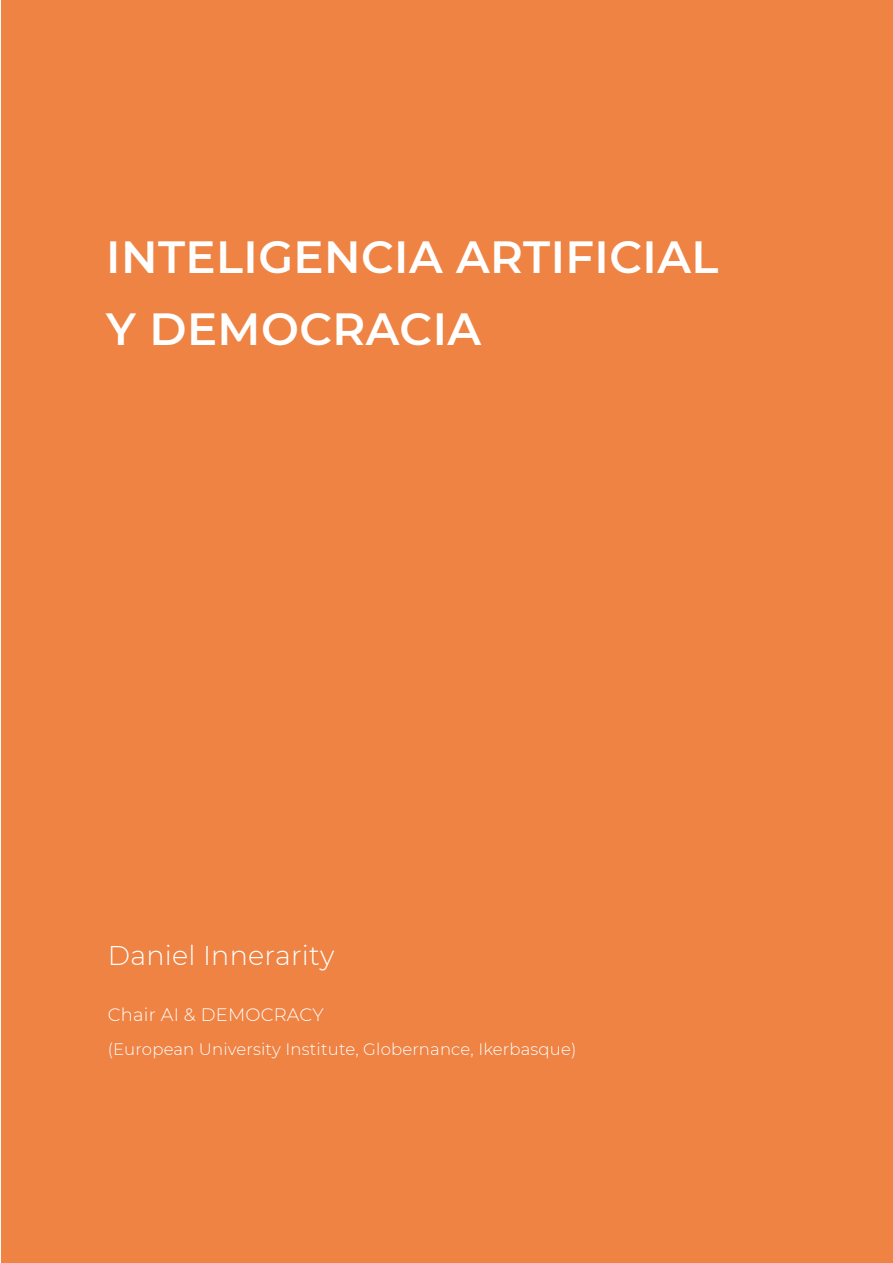
<style>
.page{position:relative;width:893px;height:1263px;background:#fff}
.page>*{position:absolute;margin:0;border:0;box-sizing:border-box;transform-origin:0 0}
.t1{font:600 45px/72px "Montserrat";letter-spacing:.01em;color:#fff}
.t2{font:300 27px "Montserrat";letter-spacing:.01em;color:#fff}
.t3{font:300 18px "Montserrat";letter-spacing:.01em;color:#fff}
.t4{font:300 16.5px "Montserrat";letter-spacing:.01em;color:#fff}
</style>
<div class="page">
<div style="left:1px;top:0;width:892px;height:1263px;background:#ee8344"></div>
<h1 class="t1" style="left:106px;top:219px;width:614px">INTELIGENCIA ARTIFICIAL<br>Y DEMOCRACIA</h1>
<h2 class="t2" style="left:108px;top:937px;width:228px">Daniel Innerarity</h2>
<p class="t3" style="left:108px;top:1002px;width:217px">Chair AI &amp; DEMOCRACY</p>
<p class="t4" style="left:108px;top:1038px;width:470px">(European University Institute, Globernance, Ikerbasque)</p>
</div>
